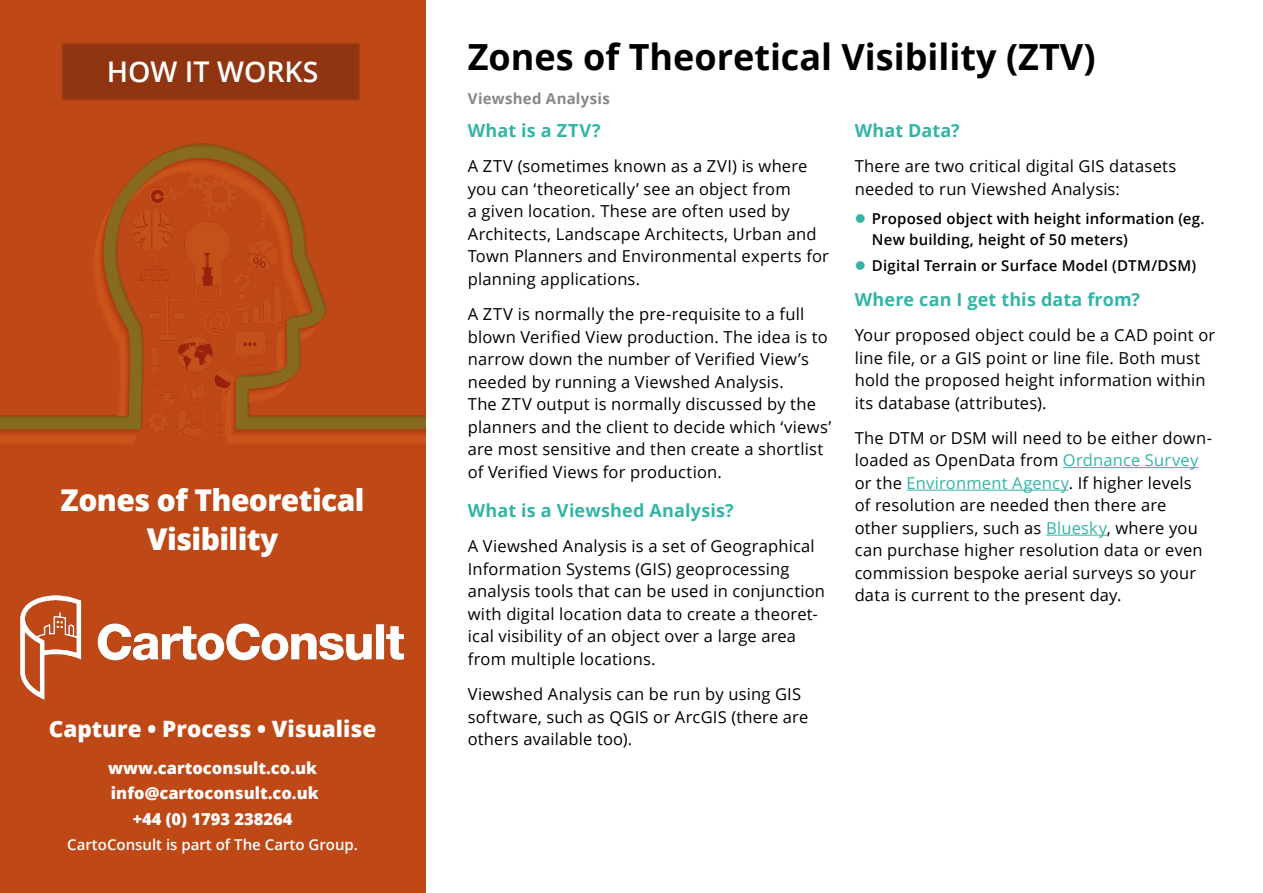
<style>
.page{position:relative;width:1263px;height:893px;background:#fff}
.page>*{position:absolute;margin:0;border:0;box-sizing:border-box;transform-origin:0 0}
.t1{font:700 36px "Open Sans";color:#000}
.t2{font:800 30px/39px "Open Sans";letter-spacing:-.02em;color:#fff;text-align:center}
.t3{font:600 28.5px "Open Sans";color:#fff}
.t4{font:800 22.5px "Open Sans";color:#fff}
.t5{font:700 18px "Open Sans";letter-spacing:.01em;color:#33b4a7}
.t6{font:16.5px/22.5px "Open Sans";letter-spacing:.01em;color:#000}
.t7{font:800 16.5px/25.5px "Open Sans";color:#fff;text-align:center}
.t8{font:600 15px/21px "Open Sans";letter-spacing:.015em;color:#000}
.t9{font:600 15px "Open Sans";color:#fff}
.t10{font:700 15px "Open Sans";letter-spacing:.02em;color:#878787}
.s1{color:#33b4a7}
</style>
<div class="page">
<div style="left:0;top:0;width:425px;height:893px;background:#bf4817"></div>
<hr style="left:1063px;top:467px;width:135px;height:1px;background:#33b4a7">
<hr style="left:906px;top:490px;width:163px;height:1px;background:#33b4a7">
<hr style="left:1046px;top:535px;width:61px;height:1px;background:#33b4a7">
<img style="left:20px;top:595px;width:384px;height:104px">
<img style="left:0;top:43px;width:425px;height:399px">
<h3 class="t3" style="left:107px;top:52px;width:213px">HOW IT WORKS</h3>
<h2 class="t2" style="left:61px;top:479px;width:305px">Zones of Theoretical<br>Visibility</h2>
<h3 class="t4" style="left:49px;top:712px;width:329px">Capture • Process • Visualise</h3>
<p class="t7" style="left:108px;top:754px;width:212px">www.cartoconsult.co.uk info@cartoconsult.co.uk +44 (0) 1793 238264</p>
<p class="t9" style="left:67px;top:834px;width:292px">CartoConsult is part of The Carto Group.</p>
<h1 class="t1" style="left:468px;top:32px;width:629px">Zones of Theoretical Visibility (ZTV)</h1>
<p class="t10" style="left:468px;top:88px;width:144px">Viewshed Analysis</p>
<p class="t5" style="left:855px;top:118px;width:106px">What Data?</p>
<p class="t6" style="left:855px;top:155px;width:323px">There are two critical digital GIS datasets needed to run Viewshed Analysis:</p>
<p class="t8" style="left:872px;top:208px;width:334px">Proposed object with height information (eg.<br>New building, height of 50 meters)</p>
<p class="t8" style="left:872px;top:254px;width:326px">Digital Terrain or Surface Model (DTM/DSM)</p>
<p class="t5" style="left:855px;top:287px;width:287px">Where can I get this data from?</p>
<p class="t6" style="left:855px;top:323px;width:362px">Your proposed object could be a CAD point or line file, or a GIS point or line file. Both must hold the proposed height information within its database (attributes).</p>
<p class="t6" style="left:855px;top:426px;width:359px">The DTM or DSM will need to be either down&shy;loaded as OpenData from <span class="s1">Ordnance Survey </span>or the <span class="s1">Environment Agency</span>. If higher levels<br>of resolution are needed then there are other suppliers, such as <span class="s1">Bluesky</span>, where you can purchase higher resolution data or even commission bespoke aerial surveys so your data is current to the present day.</p>
<p class="t5" style="left:468px;top:118px;width:135px">What is a ZTV?</p>
<p class="t6" style="left:468px;top:155px;width:363px">A ZTV (sometimes known as a ZVI) is where you can ‘theoretically’ see an object from<br>a given location. These are often used by Architects, Landscape Architects, Urban and Town Planners and Environmental experts for planning applications.</p>
<p class="t6" style="left:468px;top:302px;width:365px">A ZTV is normally the pre-requisite to a full blown Verified View production. The idea is to narrow down the number of Verified View’s needed by running a Viewshed Analysis.<br>The ZTV output is normally discussed by the planners and the client to decide which ‘views’ are most sensitive and then create a shortlist of Verified Views for production.</p>
<p class="t5" style="left:468px;top:498px;width:267px">What is a Viewshed Analysis?</p>
<p class="t6" style="left:468px;top:535px;width:359px">A Viewshed Analysis is a set of Geographical Information Systems (GIS) geoprocessing analysis tools that can be used in conjunction with digital location data to create a theoret&shy;ical visibility of an object over a large area from multiple locations.</p>
<p class="t6" style="left:468px;top:682px;width:342px">Viewshed Analysis can be run by using GIS software, such as QGIS or ArcGIS (there are others available too).</p>
</div>
